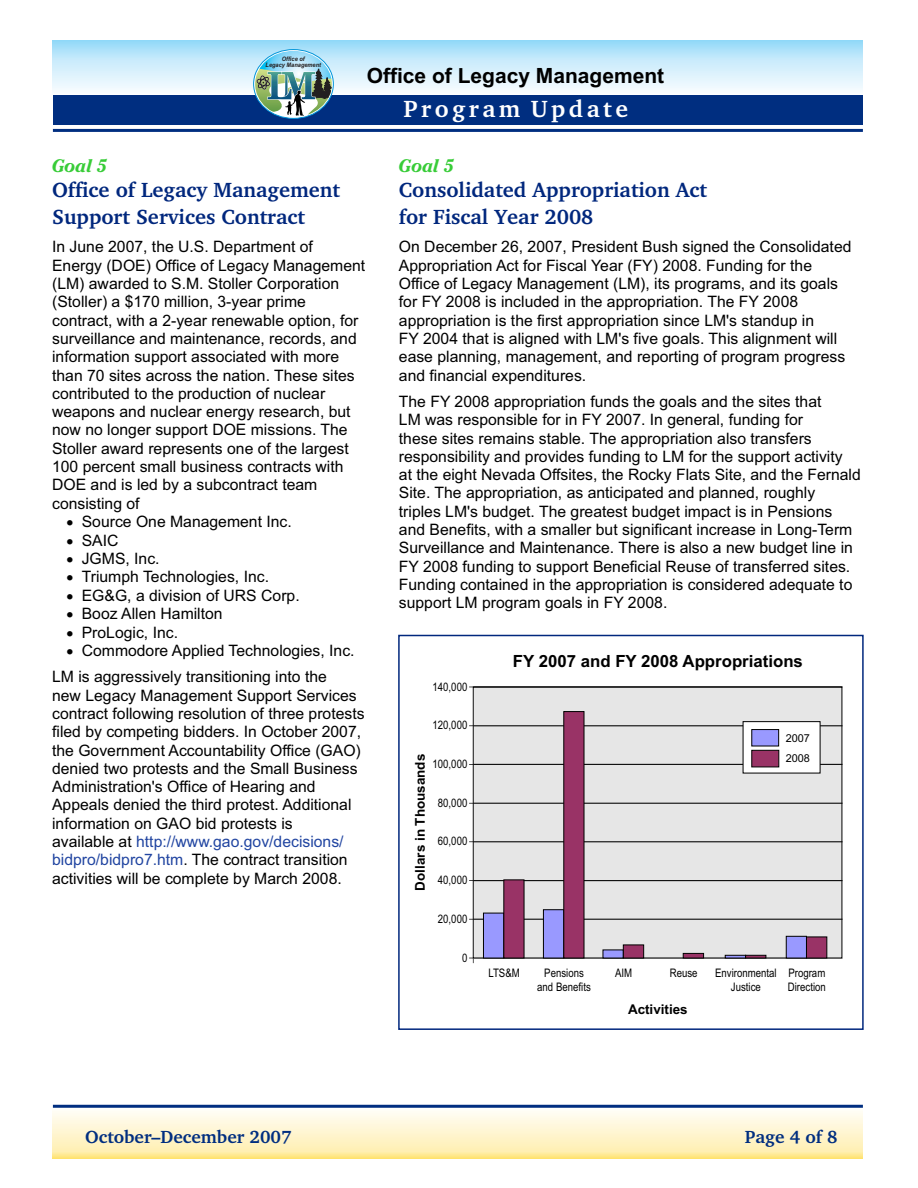
<style>
.page{position:relative;width:918px;height:1188px;background:#fff}
.page>*{position:absolute;margin:0;border:0;box-sizing:border-box;transform-origin:0 0}
.t1{font:700 24px "Charter BT";letter-spacing:.145em;color:#fff}
.t2{font:700 21px/26.2px "Charter BT";color:#00277d}
.t3{font:700 21px "Arial";color:#000}
.t4{font:700 18px "Charter BT";color:#002e80}
.t5{font:italic 700 18px "Cheltenham IT Cby BT";color:#38cc38}
.t6{font:700 16.8px "Arial";color:#000}
.t7{font:15.75px/18.3px "Arial";color:#000}
.t8{font:700 13.5px "Arial";color:#000}
.t9{font:11.7px/13.4px "Arial Narrow";color:#000;text-align:center}
.t10{font:10.95px/20.9px "Arial";color:#000}
.t11{font:italic 700 6.15px/5.8px "Arial";color:#231f20;text-align:center;scale:.92 1}
.s1{color:#2145a1}
</style>
<div class="page">
<svg style="left:53px;top:1111px;width:810px;height:47px;background:#fff4ca"></svg>
<hr style="left:53px;top:1105px;width:810px;height:3px;background:#002e80">
<div style="left:53px;top:40px;width:810px;height:55px;background:linear-gradient(to bottom,#9ddcf9,#fff)"></div>
<div style="left:53px;top:95px;width:810px;height:30px;background:#002e80"></div>
<hr style="left:53px;top:129px;width:810px;height:3px;background:#002e80">
<svg style="left:253px;top:49px;width:81px;height:70px"></svg>
<img style="left:255px;top:51px;width:77px;height:66px">
<div style="left:473px;top:687px;width:369px;height:271px;background:#e6e6e6"></div>
<hr style="left:473px;top:919px;width:369px;height:1px;background:#000">
<hr style="left:473px;top:880px;width:369px;height:1px;background:#000">
<hr style="left:473px;top:842px;width:369px;height:1px;background:#000">
<hr style="left:473px;top:803px;width:369px;height:1px;background:#000">
<hr style="left:473px;top:764px;width:369px;height:1px;background:#000">
<hr style="left:473px;top:726px;width:369px;height:1px;background:#000">
<div style="left:473px;top:686px;width:369px;height:273px;border:1px solid #000"></div>
<svg style="left:469px;top:958px;width:5px;height:5px"></svg>
<svg style="left:483px;top:879px;width:42px;height:80px"></svg>
<svg style="left:543px;top:711px;width:42px;height:248px"></svg>
<svg style="left:602px;top:944px;width:42px;height:15px"></svg>
<svg style="left:682px;top:953px;width:22px;height:6px"></svg>
<svg style="left:724px;top:955px;width:43px;height:4px"></svg>
<svg style="left:786px;top:936px;width:42px;height:23px"></svg>
<svg style="left:742px;top:721px;width:79px;height:53px;background:#d0c6d5"></svg>
<div style="left:398px;top:635px;width:466px;height:395px;border:2px solid #00277d"></div>
<p class="t11" style="left:266px;top:57px;width:62px">Office of<br>Legacy Management</p>
<h2 class="t3" style="left:367px;top:67px;width:299px">Office of Legacy Management</h2>
<h1 class="t1" style="left:404px;top:98px;width:226px">Program Update</h1>
<p class="t5" style="left:52px;top:158px;width:57px">Goal 5</p>
<h2 class="t2" style="left:52px;top:178px;width:289px">Office of Legacy Management<br>Support Services Contract</h2>
<p class="t7" style="left:52px;top:239px;width:315px">In June 2007, the U.S. Department of Energy (DOE) Office of Legacy Management (LM) awarded to S.M. Stoller Corporation (Stoller) a $170 million, 3-year prime contract, with a 2-year renewable option, for surveillance and maintenance, records, and information support associated with more than 70 sites across the nation. These sites contributed to the production of nuclear weapons and nuclear energy research, but now no longer support DOE missions. The Stoller award represents one of the largest 100 percent small business contracts with DOE and is led by a subcontract team consisting of</p>
<p class="t7" style="left:66px;top:514px;width:227px">• Source One Management Inc.</p>
<p class="t7" style="left:66px;top:532px;width:54px">• SAIC</p>
<p class="t7" style="left:66px;top:551px;width:95px">• JGMS, Inc.</p>
<p class="t7" style="left:66px;top:569px;width:204px">• Triumph Technologies, Inc.</p>
<p class="t7" style="left:66px;top:588px;width:235px">• EG&amp;G, a division of URS Corp.</p>
<p class="t7" style="left:66px;top:606px;width:158px">• Booz Allen Hamilton</p>
<p class="t7" style="left:66px;top:624px;width:113px">• ProLogic, Inc.</p>
<p class="t7" style="left:52px;top:639px;width:304px;line-height:26.4px;text-indent:14px">• Commodore Applied Technologies, Inc.<br>LM is aggressively transitioning into the</p>
<p class="t7" style="left:52px;top:687px;width:314px">new Legacy Management Support Services contract following resolution of three protests filed by competing bidders. In October 2007, the Government Accountability Office (GAO) denied two protests and the Small Business Administration's Office of Hearing and Appeals denied the third protest. Additional information on GAO bid protests is<br>available at <span class="s1">http://www.gao.gov/decisions/ bidpro/bidpro7.htm</span>. The contract transition activities will be complete by March 2008.</p>
<p class="t5" style="left:399px;top:158px;width:57px">Goal 5</p>
<h2 class="t2" style="left:399px;top:178px;width:310px">Consolidated Appropriation Act for Fiscal Year 2008</h2>
<p class="t7" style="left:399px;top:239px;width:454px">On December 26, 2007, President Bush signed the Consolidated Appropriation Act for Fiscal Year (FY) 2008. Funding for the Office of Legacy Management (LM), its programs, and its goals for FY 2008 is included in the appropriation. The FY 2008 appropriation is the first appropriation since LM's standup in<br>FY 2004 that is aligned with LM's five goals. This alignment will ease planning, management, and reporting of program progress and financial expenditures.</p>
<p class="t7" style="left:399px;top:394px;width:463px">The FY 2008 appropriation funds the goals and the sites that<br>LM was responsible for in FY 2007. In general, funding for<br>these sites remains stable. The appropriation also transfers responsibility and provides funding to LM for the support activity<br>at the eight Nevada Offsites, the Rocky Flats Site, and the Fernald Site. The appropriation, as anticipated and planned, roughly triples LM's budget. The greatest budget impact is in Pensions and Benefits, with a smaller but significant increase in Long-Term Surveillance and Maintenance. There is also a new budget line in FY 2008 funding to support Beneficial Reuse of transferred sites.<br>Funding contained in the appropriation is considered adequate to support LM program goals in FY 2008.</p>
<p class="t9" style="left:433px;top:681px;width:36px">140,000</p>
<p class="t9" style="left:433px;top:720px;width:36px">120,000</p>
<p class="t8" style="left:415px;top:891px;width:138px;rotate:-90deg">Dollars in Thousands</p>
<p class="t9" style="left:433px;top:758px;width:36px">100,000</p>
<p class="t9" style="left:438px;top:797px;width:31px">80,000</p>
<p class="t9" style="left:438px;top:836px;width:31px">60,000</p>
<p class="t9" style="left:438px;top:874px;width:31px">40,000</p>
<p class="t9" style="left:438px;top:913px;width:31px">20,000</p>
<p class="t9" style="left:462px;top:952px;width:7px">0</p>
<p class="t6" style="left:513px;top:655px;width:292px">FY 2007 and FY 2008 Appropriations</p>
<p class="t10" style="left:786px;top:728px;width:26px">2007<br>2008</p>
<p class="t9" style="left:488px;top:967px;width:33px">LTS&amp;M</p>
<p class="t9" style="left:537px;top:968px;width:55px">Pensions and Benefits</p>
<p class="t9" style="left:615px;top:968px;width:19px">AIM</p>
<p class="t9" style="left:670px;top:968px;width:29px">Reuse</p>
<p class="t9" style="left:715px;top:968px;width:63px">Environmental<br>Justice</p>
<p class="t9" style="left:788px;top:968px;width:40px;text-align:left">Program<br>Direction</p>
<p class="t8" style="left:628px;top:1005px;width:61px">Activities</p>
<p class="t4" style="left:85px;top:1129px;width:208px">October–December 2007</p>
<p class="t4" style="left:745px;top:1129px;width:94px">Page 4 of 8</p>
</div>
